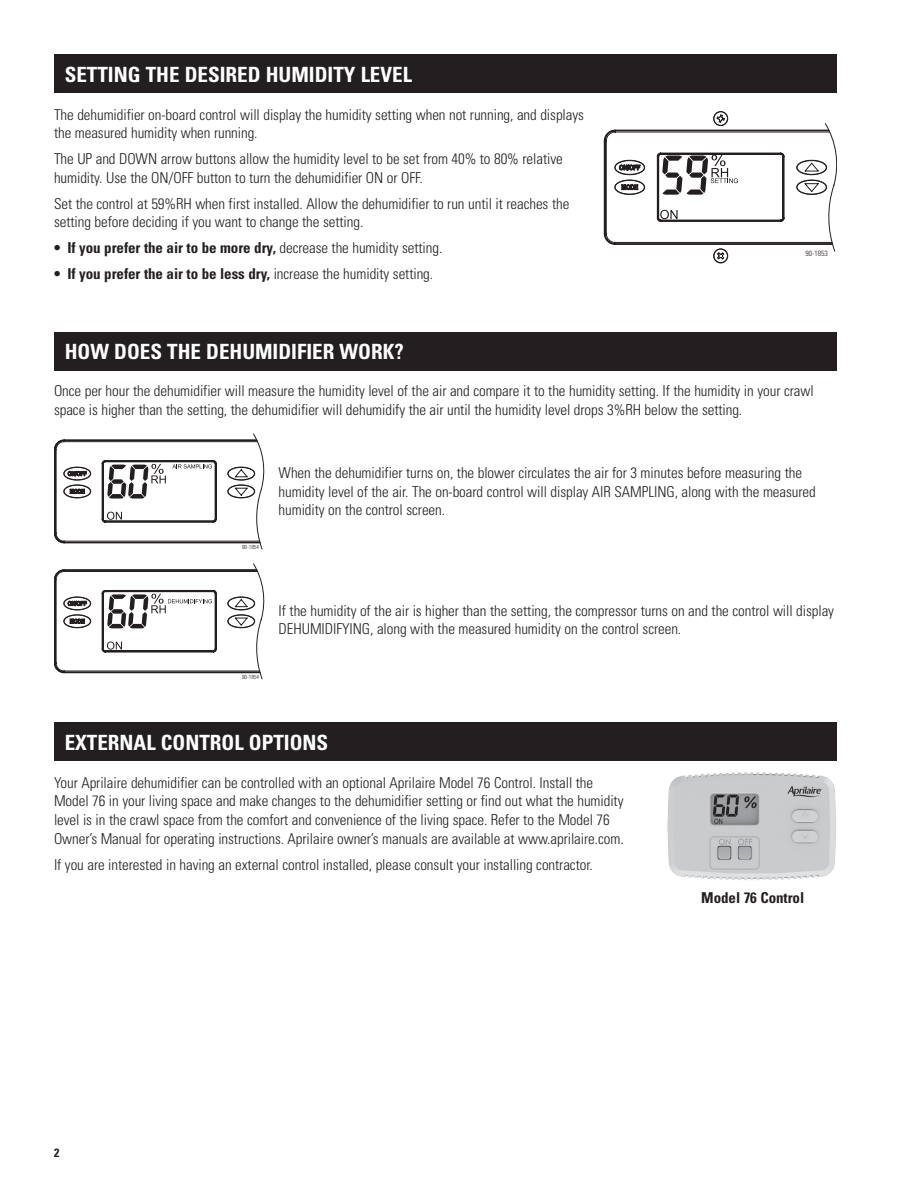
<style>
.page{position:relative;width:918px;height:1188px;background:#fff}
.page>*{position:absolute;margin:0;border:0;box-sizing:border-box;transform-origin:0 0}
.t1{font:700 condensed 21px "Univers";color:#fff}
.t2{font:300 condensed 15px/18.8px "Univers";letter-spacing:-.005em;color:#231f20}
.t3{font:700 condensed 15px "Univers";letter-spacing:-.005em;color:#231f20}
.t4{font:700 condensed 12px "Univers";color:#231f20}
.t5{font:300 condensed 7.5px "Univers";color:#231f20}
.t6{font:300 condensed 5.7px "Univers";color:#231f20}
.s1{font-weight:300}
</style>
<div class="page">
<img style="left:667px;top:772px;width:169px;height:109px">
<div style="left:54px;top:54px;width:783px;height:39px;background:#231f20"></div>
<div style="left:54px;top:723px;width:783px;height:38px;background:#231f20"></div>
<div style="left:54px;top:332px;width:783px;height:38px;background:#231f20"></div>
<svg style="left:54px;top:434px;width:210px;height:116px"></svg>
<svg style="left:54px;top:563px;width:210px;height:117px"></svg>
<svg style="left:604px;top:111px;width:233px;height:152px"></svg>
<h1 class="t1" style="left:65px;top:61px;width:349px">SETTING THE DESIRED HUMIDITY LEVEL</h1>
<p class="t2" style="left:54px;top:105px;width:532px">The dehumidifier on-board control will display the humidity setting when not running, and displays the measured humidity when running.</p>
<p class="t2" style="left:54px;top:149px;width:510px">The UP and DOWN arrow buttons allow the humidity level to be set from 40% to 80% relative humidity. Use the ON/OFF button to turn the dehumidifier ON or OFF.</p>
<p class="t2" style="left:54px;top:194px;width:517px">Set the control at 59%RH when first installed. Allow the dehumidifier to run until it reaches the setting before deciding if you want to change the setting.</p>
<p class="t3" style="left:54px;top:239px;width:390px">• If you prefer the air to be more dry, <span class="s1">decrease the humidity setting.</span></p>
<p class="t3" style="left:54px;top:264px;width:381px">• If you prefer the air to be less dry, <span class="s1">increase the humidity setting.</span></p>
<h1 class="t1" style="left:65px;top:339px;width:341px">HOW DOES THE DEHUMIDIFIER WORK?</h1>
<p class="t5" style="left:806px;top:249px;width:24px">90-1853</p>
<p class="t2" style="left:54px;top:382px;width:761px">Once per hour the dehumidifier will measure the humidity level of the air and compare it to the humidity setting. If the humidity in your crawl space is higher than the setting, the dehumidifier will dehumidify the air until the humidity level drops 3%RH below the setting.</p>
<p class="t6" style="left:242px;top:544px;width:18px">90-1854</p>
<p class="t2" style="left:279px;top:463px;width:539px">When the dehumidifier turns on, the blower circulates the air for 3 minutes before measuring the humidity level of the air. The on-board control will display AIR SAMPLING, along with the measured humidity on the control screen.</p>
<p class="t6" style="left:242px;top:674px;width:18px">90-1854</p>
<p class="t2" style="left:279px;top:601px;width:557px">If the humidity of the air is higher than the setting, the compressor turns on and the control will display<br>DEHUMIDIFYING, along with the measured humidity on the control screen.</p>
<h1 class="t1" style="left:65px;top:730px;width:265px">EXTERNAL CONTROL OPTIONS</h1>
<p class="t2" style="left:54px;top:773px;width:571px">Your Aprilaire dehumidifier can be controlled with an optional Aprilaire Model 76 Control. Install the Model 76 in your living space and make changes to the dehumidifier setting or find out what the humidity level is in the crawl space from the comfort and convenience of the living space. Refer to the Model 76<br>Owner’s Manual for operating instructions. Aprilaire owner’s manuals are available at www.aprilaire.com.</p>
<p class="t2" style="left:54px;top:855px;width:540px">If you are interested in having an external control installed, please consult your installing contractor.</p>
<p class="t3" style="left:701px;top:888px;width:104px">Model 76 Control</p>
<p class="t4" style="left:54px;top:1145px;width:7px">2</p>
</div>
